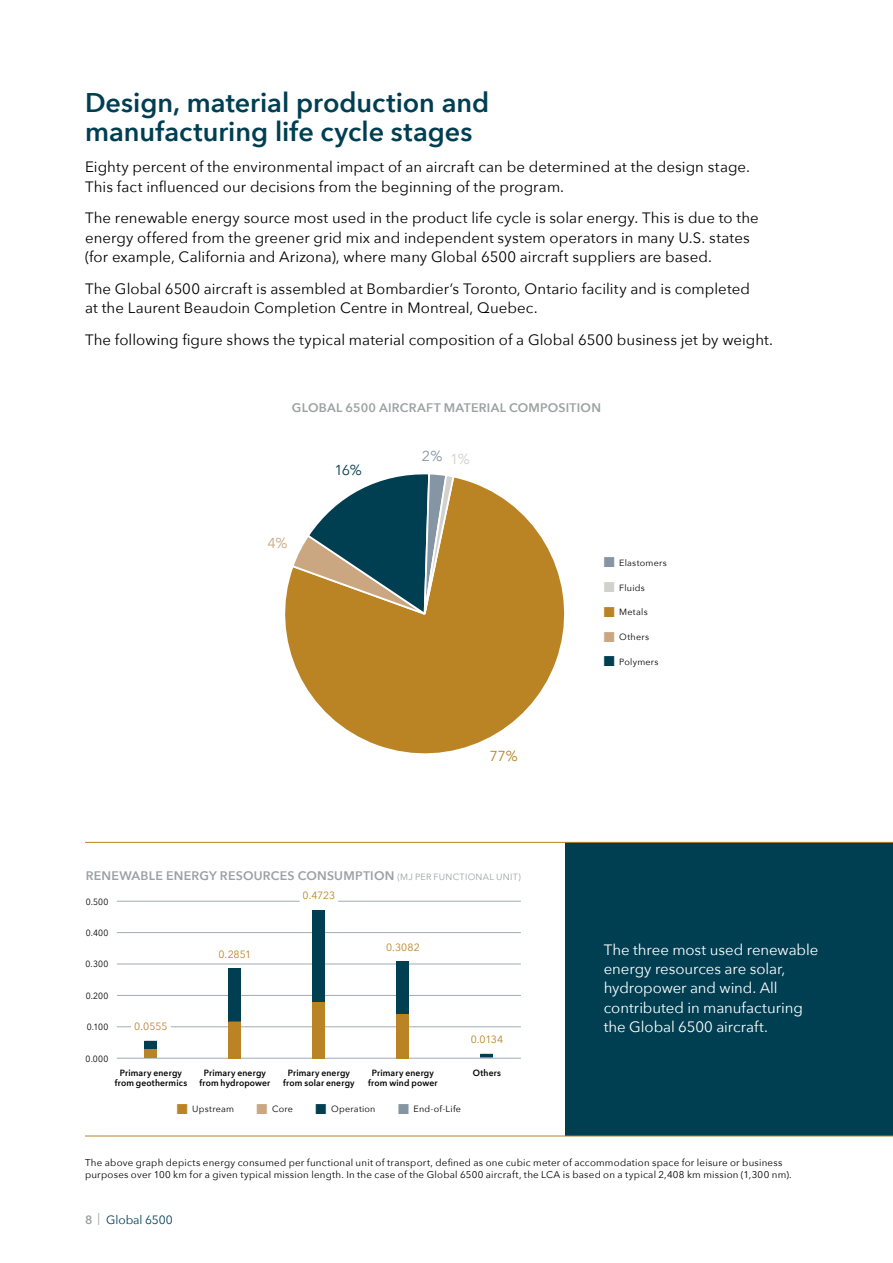
<style>
.page{position:relative;width:893px;height:1263px;background:#fff}
.page>*{position:absolute;margin:0;border:0;box-sizing:border-box;transform-origin:0 0}
.t1{font:600 27px/28.5px "Avenir Next";color:#003e51}
.t2{font:15px/19.2px "Avenir Next";letter-spacing:.005em;color:#000}
.t3{font:15px/19.2px "Avenir Next";letter-spacing:-.005em;color:#fff}
.t4{font:14.4px "Avenir Next";color:#8695a3}
.t5{font:14.4px "Avenir Next";color:#ba8424}
.t6{font:14.4px "Avenir Next";color:#003e51}
.t7{font:14.4px "Avenir Next";color:#caa781}
.t8{font:600 12.3px "Avenir Next";letter-spacing:.02em;color:#9ca1a2}
.t9{font:12px "Avenir Next";letter-spacing:-.005em;color:#003e51}
.t10{font:10.5px "Avenir Next";color:#ba8424}
.t11{font:9.75px/12.8px "Avenir Next";letter-spacing:.02em;color:#000}
.t12{font:600 9px/10.5px "Avenir Next";letter-spacing:.02em;color:#000;text-align:center;scale:.95 1}
.t13{font:9px "Avenir Next";letter-spacing:.025em;color:#000}
.t14{font:9px "Avenir Next";letter-spacing:.025em;color:#000;scale:.95 1}
.s1{color:#d1d1ce}
.s2{font-weight:400;font-size:9px}
.s3{color:#ba8424}
.s4{color:#caa781}
.s5{color:#003e51}
.s6{color:#8695a3}
.s7{font-weight:600;color:#9ca1a2}
.s8{color:#9ca1a2}
</style>
<div class="page">
<div style="left:566px;top:842px;width:327px;height:294px;background:#003e51"></div>
<hr style="left:85px;top:842px;width:808px;height:1px;background:#ba8424">
<hr style="left:85px;top:1135px;width:808px;height:1px;background:#ba8424">
<svg style="left:285px;top:478px;width:280px;height:276px"></svg>
<svg style="left:290px;top:474px;width:166px;height:142px"></svg>
<hr style="left:117px;top:901px;width:404px;height:1px;background:#9faab5">
<hr style="left:117px;top:1058px;width:404px;height:1px;background:#9faab5">
<hr style="left:117px;top:964px;width:404px;height:1px;background:#9faab5">
<hr style="left:117px;top:1026px;width:404px;height:1px;background:#9faab5">
<hr style="left:117px;top:932px;width:404px;height:1px;background:#9faab5">
<hr style="left:117px;top:995px;width:404px;height:1px;background:#9faab5">
<div style="left:145px;top:1041px;width:12px;height:8px;background:#003e51"></div>
<div style="left:145px;top:1049px;width:12px;height:9px;background:#ba8424"></div>
<div style="left:229px;top:969px;width:12px;height:53px;background:#003e51"></div>
<div style="left:229px;top:1022px;width:12px;height:36px;background:#ba8424"></div>
<div style="left:313px;top:910px;width:12px;height:92px;background:#003e51"></div>
<div style="left:313px;top:1002px;width:12px;height:56px;background:#ba8424"></div>
<div style="left:397px;top:961px;width:12px;height:53px;background:#003e51"></div>
<div style="left:397px;top:1014px;width:12px;height:44px;background:#ba8424"></div>
<svg style="left:480px;top:1054px;width:13px;height:4px"></svg>
<svg style="left:130px;top:1026px;width:42px;height:2px"></svg>
<svg style="left:298px;top:900px;width:42px;height:2px"></svg>
<h1 class="t1" style="left:85px;top:88px;width:406px">Design, material production and manufacturing life cycle stages</h1>
<p class="t2" style="left:85px;top:157px;width:666px">Eighty percent of the environmental impact of an aircraft can be determined at the design stage.<br>This fact influenced our decisions from the beginning of the program.</p>
<p class="t2" style="left:85px;top:208px;width:675px">The renewable energy source most used in the product life cycle is solar energy. This is due to the energy offered from the greener grid mix and independent system operators in many U.S. states (for example, California and Arizona), where many Global 6500 aircraft suppliers are based.</p>
<p class="t2" style="left:85px;top:278px;width:667px">The Global 6500 aircraft is assembled at Bombardier’s Toronto, Ontario facility and is completed at the Laurent Beaudoin Completion Centre in Montreal, Quebec.</p>
<p class="t2" style="left:85px;top:329px;width:690px">The following figure shows the typical material composition of a Global 6500 business jet by weight.</p>
<p class="t8" style="left:292px;top:397px;width:311px">GLOBAL 6500 AIRCRAFT MATERIAL COMPOSITION</p>
<p class="t7" style="left:267px;top:531px;width:22px">4%</p>
<p class="t6" style="left:334px;top:458px;width:29px">16%</p>
<p class="t4" style="left:422px;top:444px;width:49px">2% <span class="s1">1%</span></p>
<p class="t5" style="left:489px;top:744px;width:30px">77%</p>
<p class="t8" style="left:86px;top:865px;width:437px">RENEWABLE ENERGY RESOURCES CONSUMPTION <span class="s2">(MJ PER FUNCTIONAL UNIT)</span></p>
<p class="t14" style="left:86px;top:894px;width:25px">0.500</p>
<p class="t14" style="left:86px;top:925px;width:25px">0.400</p>
<p class="t14" style="left:86px;top:956px;width:25px">0.300</p>
<p class="t14" style="left:86px;top:988px;width:25px">0.200</p>
<p class="t14" style="left:87px;top:1019px;width:24px">0.100</p>
<p class="t14" style="left:86px;top:1051px;width:25px">0.000</p>
<p class="t10" style="left:134px;top:1017px;width:35px">0.0555</p>
<p class="t10" style="left:219px;top:946px;width:34px">0.2851</p>
<p class="t10" style="left:303px;top:887px;width:34px">0.4723</p>
<p class="t10" style="left:386px;top:938px;width:35px">0.3082</p>
<p class="t10" style="left:471px;top:1031px;width:34px">0.0134</p>
<p class="t12" style="left:199px;top:1067px;width:76px">Primary energy from hydropower</p>
<p class="t12" style="left:368px;top:1067px;width:74px">Primary energy from wind power</p>
<p class="t12" style="left:473px;top:1067px;width:31px">Others</p>
<p class="t12" style="left:115px;top:1067px;width:78px">Primary energy from geothermics</p>
<p class="t12" style="left:283px;top:1067px;width:77px">Primary energy from solar energy</p>
<p class="t13" style="left:177px;top:1102px;width:59px"><span class="s3">■</span> Upstream</p>
<p class="t13" style="left:257px;top:1102px;width:38px"><span class="s4">■</span> Core</p>
<p class="t13" style="left:316px;top:1102px;width:61px"><span class="s5">■</span> Operation</p>
<p class="t13" style="left:398px;top:1102px;width:65px"><span class="s6">■</span> End-of-Life</p>
<p class="t13" style="left:604px;top:555px;width:64px"><span class="s6">■</span> Elastomers</p>
<p class="t13" style="left:604px;top:580px;width:42px"><span class="s1">■</span> Fluids</p>
<p class="t13" style="left:604px;top:605px;width:45px"><span class="s3">■</span> Metals</p>
<p class="t13" style="left:604px;top:629px;width:47px"><span class="s4">■</span> Others</p>
<p class="t13" style="left:604px;top:654px;width:56px"><span class="s5">■</span> Polymers</p>
<p class="t3" style="left:604px;top:940px;width:216px">The three most used renewable energy resources are solar, hydropower and wind. All contributed in manufacturing the Global 6500 aircraft.</p>
<p class="t11" style="left:85px;top:1155px;width:708px">The above graph depicts energy consumed per functional unit of transport, defined as one cubic meter of accommodation space for leisure or business purposes over 100 km for a given typical mission length. In the case of the Global 6500 aircraft, the LCA is based on a typical 2,408 km mission (1,300 nm).</p>
<p class="t9" style="left:85px;top:1210px;width:89px"><span class="s7">8</span> <span class="s8">|</span> Global 6500</p>
</div>
